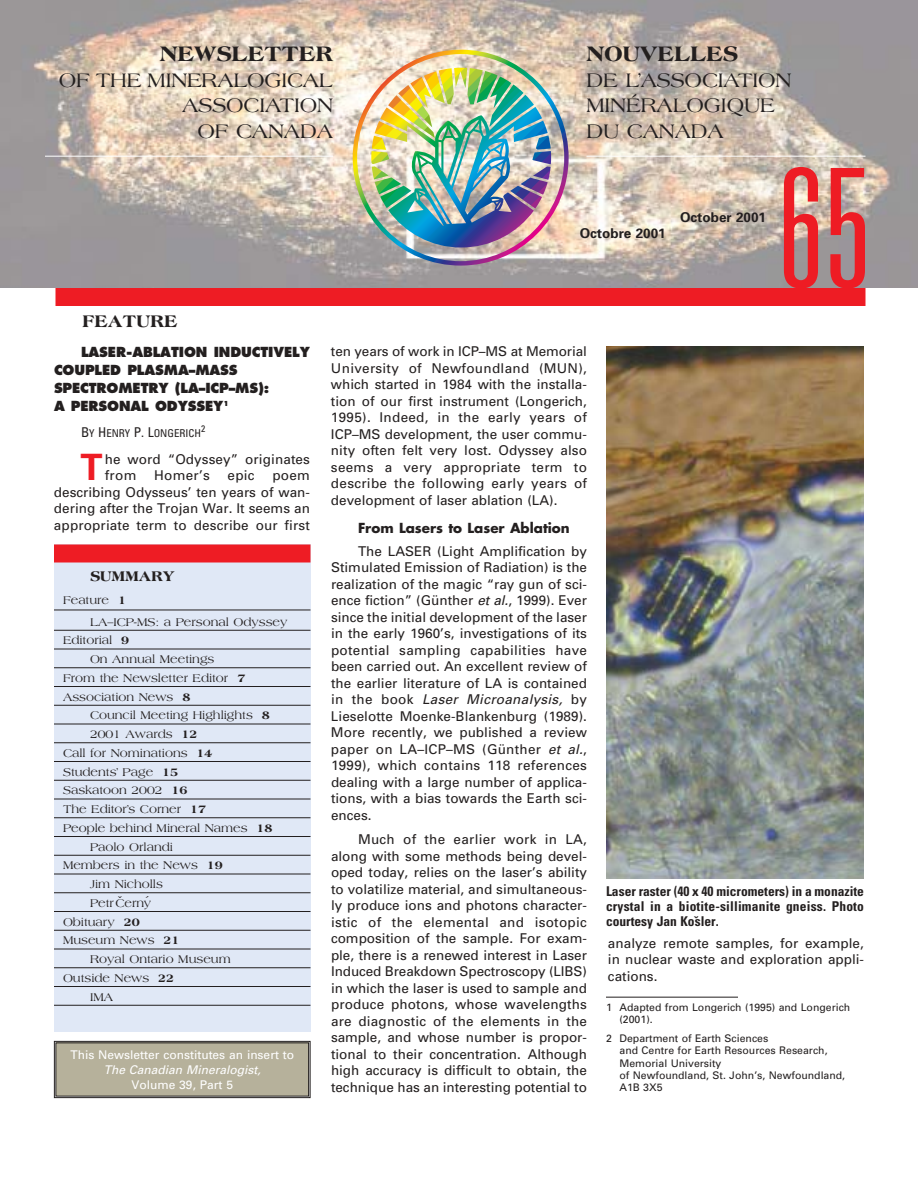
<style>
.page{position:relative;width:918px;height:1188px;background:#fff}
.page>*{position:absolute;margin:0;border:0;box-sizing:border-box;transform-origin:0 0}
.t1{font:300 ultra-condensed 165.45px "Univers";color:#ee1c24}
.t2{font:700 36.3px "Univers";color:#ee1c24}
.t3{font:800 22.5px "Americana";letter-spacing:-.005em;color:#231f1f}
.t4{font:21px/25.5px "Americana";letter-spacing:-.005em;color:#231f1f;text-align:right}
.t5{font:800 18px "Americana";color:#231f1f}
.t6{font:800 15px "Americana";color:#231f1f}
.t7{font:13.5px/16.5px "Univers";color:#231f1f;text-align:justify}
.t8{font:700 condensed 13.5px/15px "Univers";letter-spacing:.015em;color:#231f1f;text-align:justify}
.t9{font:800 13.5px/18px "Futura";letter-spacing:-.01em;color:#231f1f}
.t10{font:700 13.5px "Futura";color:#231f1f}
.t11{font:700 13.5px "Univers";color:#231f1f}
.t12{font:12px/21.8px "Americana";color:#231f1f}
.t13{font:12px "Univers";color:#fff}
.t14{font:italic 12px "Univers";color:#fff}
.t15{font:condensed 10.8px "Univers";color:#231f1f}
.t16{font:10.5px/12.5px "Univers";color:#231f1f}
.s1{font-size:13.5px}
.s2{font-weight:800}
.s3{font-style:italic}
</style>
<div class="page">
<img style="left:0;top:0;width:918px;height:288px">
<img style="left:353px;top:50px;width:216px;height:216px">
<img style="left:542px;top:151px;width:9px;height:13px">
<img style="left:542px;top:135px;width:9px;height:15px">
<img style="left:542px;top:121px;width:6px;height:21px">
<img style="left:542px;top:166px;width:9px;height:14px">
<img style="left:511px;top:84px;width:13px;height:11px">
<img style="left:542px;top:178px;width:6px;height:17px">
<img style="left:467px;top:68px;width:16px;height:27px">
<img style="left:477px;top:71px;width:21px;height:24px">
<img style="left:490px;top:76px;width:21px;height:19px">
<img style="left:375px;top:179px;width:5px;height:15px">
<img style="left:398px;top:85px;width:12px;height:10px">
<img style="left:410px;top:77px;width:14px;height:18px">
<img style="left:424px;top:71px;width:15px;height:24px">
<img style="left:439px;top:68px;width:15px;height:27px">
<img style="left:454px;top:68px;width:13px;height:20px">
<img style="left:371px;top:151px;width:9px;height:13px">
<img style="left:372px;top:136px;width:8px;height:14px">
<img style="left:372px;top:166px;width:8px;height:13px">
<img style="left:375px;top:121px;width:5px;height:21px">
<img style="left:380px;top:95px;width:162px;height:153px">
<img style="left:380px;top:156px;width:96px;height:92px">
<div style="left:54px;top:544px;width:256px;height:488px;background:#e0e8f6"></div>
<div style="left:54px;top:544px;width:256px;height:18px;background:#ee1c24"></div>
<hr style="left:54px;top:610px;width:256px;height:1px;background:#231f1f">
<hr style="left:54px;top:630px;width:256px;height:1px;background:#231f1f">
<hr style="left:54px;top:649px;width:256px;height:1px;background:#231f1f">
<hr style="left:54px;top:667px;width:256px;height:1px;background:#231f1f">
<hr style="left:54px;top:686px;width:256px;height:1px;background:#231f1f">
<hr style="left:54px;top:705px;width:256px;height:1px;background:#231f1f">
<hr style="left:54px;top:724px;width:256px;height:1px;background:#231f1f">
<hr style="left:54px;top:742px;width:256px;height:1px;background:#231f1f">
<hr style="left:54px;top:761px;width:256px;height:1px;background:#231f1f">
<hr style="left:54px;top:780px;width:256px;height:1px;background:#231f1f">
<hr style="left:54px;top:799px;width:256px;height:1px;background:#231f1f">
<hr style="left:54px;top:817px;width:256px;height:1px;background:#231f1f">
<hr style="left:54px;top:836px;width:256px;height:1px;background:#231f1f">
<hr style="left:54px;top:855px;width:256px;height:1px;background:#231f1f">
<hr style="left:54px;top:874px;width:256px;height:1px;background:#231f1f">
<hr style="left:54px;top:892px;width:256px;height:1px;background:#231f1f">
<hr style="left:54px;top:911px;width:256px;height:1px;background:#231f1f">
<hr style="left:54px;top:930px;width:256px;height:1px;background:#231f1f">
<hr style="left:54px;top:949px;width:256px;height:1px;background:#231f1f">
<hr style="left:54px;top:967px;width:256px;height:1px;background:#231f1f">
<hr style="left:54px;top:986px;width:256px;height:1px;background:#231f1f">
<hr style="left:54px;top:1005px;width:256px;height:1px;background:#231f1f">
<svg style="left:54px;top:1041px;width:257px;height:57px;background:#aba692"></svg>
<div style="left:56px;top:288px;width:810px;height:18px;background:#ee1c24"></div>
<img style="left:607px;top:346px;width:257px;height:533px">
<hr style="left:606px;top:997px;width:132px;height:1px;background:#231f1f">
<hr style="left:45px;top:156px;width:288px;height:1px;background:#fff">
<hr style="left:586px;top:156px;width:280px;height:1px;background:#fff">
<h3 class="t3" style="left:160px;top:45px;width:175px">NEWSLETTER</h3>
<h3 class="t4" style="left:59px;top:69px;width:276px">OF THE MINERALOGICAL<br>ASSOCIATION<br>OF CANADA</h3>
<h3 class="t5" style="left:82px;top:314px;width:97px">FEATURE</h3>
<h3 class="t3" style="left:586px;top:45px;width:153px">NOUVELLES</h3>
<h3 class="t4" style="left:586px;top:69px;width:206px;text-align:left">DE L’ASSOCIATION<br>MINÉRALOGIQUE<br>DU CANADA</h3>
<p class="t11" style="left:580px;top:229px;width:88px">Octobre 2001</p>
<p class="t11" style="left:680px;top:212px;width:88px">October 2001</p>
<h1 class="t1" style="left:778px;top:168px;width:93px">65</h1>
<p class="t9" style="left:54px;top:344px;width:258px;text-indent:27px">LASER-ABLATION INDUCTIVELY<br>COUPLED PLASMA–MASS<br>SPECTROMETRY (LA–ICP–MS):<br>A PERSONAL ODYSSEY<sup>1</sup></p>
<p class="t15" style="left:81px;top:429px;width:126px"><span class="s1">B</span>Y <span class="s1">H</span>ENRY <span class="s1">P. L</span>ONGERICH<sup>2</sup></p>
<h2 class="t2" style="left:81px;top:454px;width:24px">T</h2>
<p class="t7" style="left:105px;top:452px;width:207px">he word “Odyssey” originates from</p>
<p class="t7" style="left:154px;top:469px;width:57px">Homer’s</p>
<p class="t7" style="left:228px;top:469px;width:29px">epic</p>
<p class="t7" style="left:54px;top:469px;width:258px;text-indent:218px">poem describing Odysseus’ ten years of wan&shy;dering after the Trojan War. It seems an appropriate term to describe our first</p>
<p class="t6" style="left:90px;top:570px;width:86px">SUMMARY</p>
<p class="t12" style="left:90px;top:590px;width:199px;text-indent:-27px">Feature <span class="s2">1<br></span>LA–ICP-MS: a Personal Odyssey</p>
<p class="t12" style="left:63px;top:630px;width:68px">Editorial <span class="s2">9</span></p>
<p class="t12" style="left:90px;top:649px;width:126px">On Annual Meetings</p>
<p class="t12" style="left:63px;top:668px;width:184px">From the Newsletter Editor <span class="s2">7</span></p>
<p class="t12" style="left:63px;top:686px;width:129px">Association News <span class="s2">8</span></p>
<p class="t12" style="left:90px;top:705px;width:181px">Council Meeting Highlights <span class="s2">8</span></p>
<p class="t12" style="left:90px;top:724px;width:109px">2001 Awards <span class="s2">12</span></p>
<p class="t12" style="left:63px;top:743px;width:151px">Call for Nominations <span class="s2">14</span></p>
<p class="t12" style="left:63px;top:761px;width:117px">Students’ Page <span class="s2">15</span></p>
<p class="t12" style="left:63px;top:780px;width:126px">Saskatoon 2002 <span class="s2">16</span></p>
<p class="t12" style="left:63px;top:799px;width:145px">The Editor’s Corner <span class="s2">17</span></p>
<p class="t12" style="left:63px;top:818px;width:211px">People behind Mineral Names <span class="s2">18</span></p>
<p class="t12" style="left:90px;top:836px;width:84px">Paolo Orlandi</p>
<p class="t12" style="left:63px;top:855px;width:161px">Members in the News <span class="s2">19</span></p>
<p class="t12" style="left:90px;top:874px;width:74px">Jim Nicholls</p>
<p class="t12" style="left:90px;top:893px;width:63px">Petr Cerny´</p>
<p class="t12" style="left:63px;top:892px;width:78px;line-height:20.2px;text-indent:55px">ˇ<br>Obituary <span class="s2">20</span></p>
<p class="t12" style="left:63px;top:930px;width:118px">Museum News <span class="s2">21</span></p>
<p class="t12" style="left:90px;top:949px;width:142px">Royal Ontario Museum</p>
<p class="t12" style="left:63px;top:968px;width:113px">Outside News <span class="s2">22</span></p>
<p class="t12" style="left:90px;top:986px;width:25px">IMA</p>
<p class="t13" style="left:70px;top:1050px;width:225px">This Newsletter constitutes an insert to</p>
<p class="t14" style="left:104px;top:1065px;width:159px">The Canadian Mineralogist,</p>
<p class="t13" style="left:131px;top:1080px;width:103px">Volume 39, Part 5</p>
<p class="t7" style="left:331px;top:344px;width:258px">ten years of work in ICP–MS at Memorial University of Newfoundland (MUN), which started in 1984 with the installa&shy;tion of our first instrument (Longerich, 1995). Indeed, in the early years of ICP–MS development, the user commu&shy;nity often felt very lost. Odyssey also seems a very appropriate term to describe the following early years of development of laser ablation (LA).</p>
<p class="t10" style="left:358px;top:522px;width:213px">From Lasers to Laser Ablation</p>
<p class="t7" style="left:331px;top:544px;width:258px;text-indent:27px">The LASER (Light Amplification by Stimulated Emission of Radiation) is the realization of the magic “ray gun of sci&shy;ence fiction” (Günther <span class="s3">et al.</span>, 1999). Ever since the initial development of the laser in the early 1960’s, investigations of its potential sampling capabilities have been carried out. An excellent review of the earlier literature of LA is contained in the book <span class="s3">Laser Microanalysis,</span> by Lieselotte Moenke-Blankenburg (1989).<br>More recently, we published a review paper on LA–ICP–MS (Günther <span class="s3">et al.</span>, 1999), which contains 118 references dealing with a large number of applica&shy;tions, with a bias towards the Earth sci&shy;ences.</p>
<p class="t7" style="left:331px;top:833px;width:258px;text-indent:27px">Much of the earlier work in LA, along with some methods being devel&shy;oped today, relies on the laser’s ability to volatilize material, and simultaneous&shy;ly produce ions and photons character&shy;istic of the elemental and isotopic composition of the sample. For exam&shy;ple, there is a renewed interest in Laser Induced Breakdown Spectroscopy (LIBS) in which the laser is used to sample and produce photons, whose wavelengths are diagnostic of the elements in the sample, and whose number is propor&shy;tional to their concentration. Although high accuracy is difficult to obtain, the technique has an interesting potential to</p>
<p class="t8" style="left:606px;top:885px;width:260px">Laser raster (40 x 40 micrometers) in a monazite crystal in a biotite-sillimanite gneiss. Photo courtesy Jan Koˇsler.</p>
<p class="t7" style="left:608px;top:936px;width:258px">analyze remote samples, for example, in nuclear waste and exploration appli&shy;cations.</p>
<p class="t16" style="left:619px;top:1002px;width:232px;text-indent:-13px">1 Adapted from Longerich (1995) and Longerich (2001).</p>
<p class="t16" style="left:619px;top:1033px;width:227px;text-indent:-13px">2 Department of Earth Sciences<br>and Centre for Earth Resources Research,<br>Memorial University<br>of Newfoundland, St. John’s, Newfoundland,<br>A1B 3X5</p>
</div>
